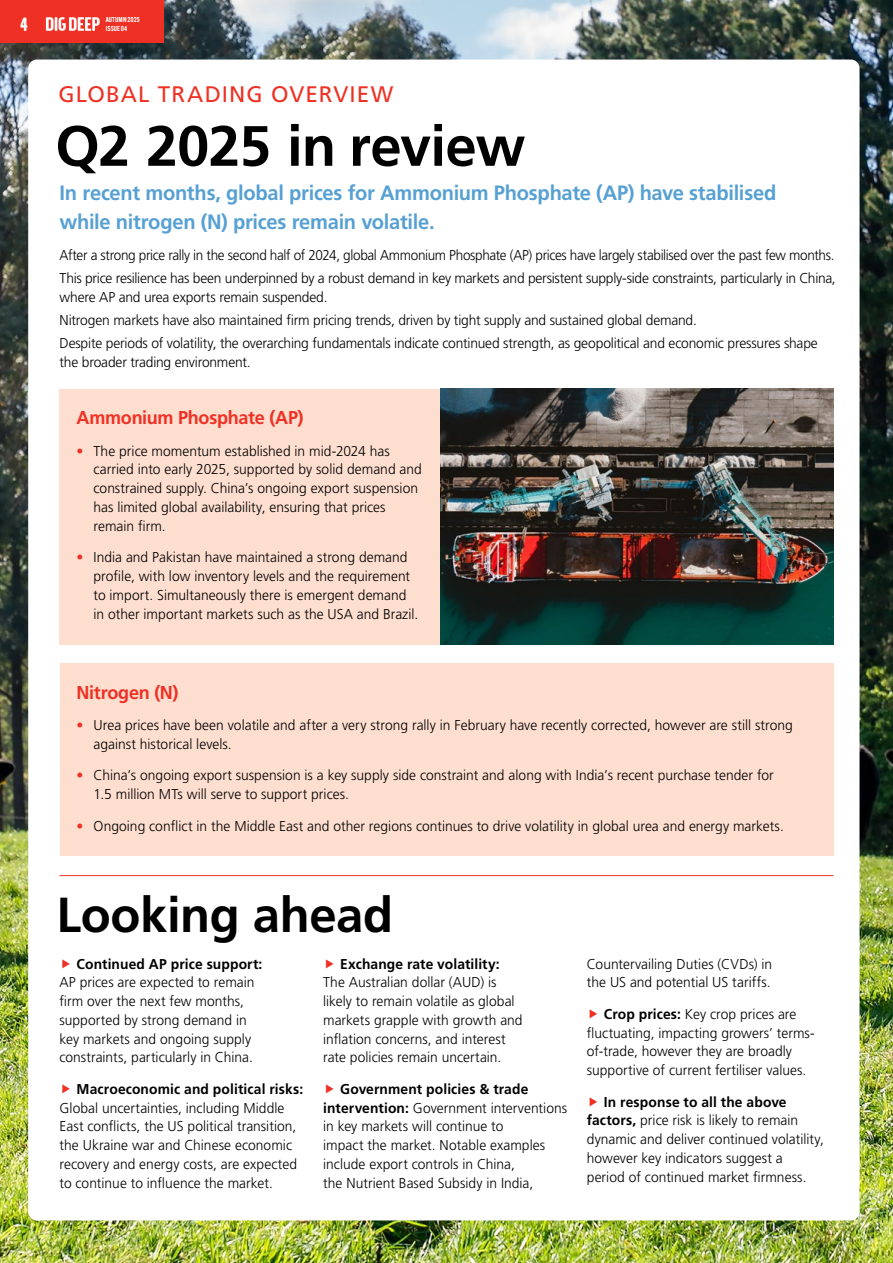
<style>
.page{position:relative;width:893px;height:1263px;background:#fff}
.page>*{position:absolute;margin:0;border:0;box-sizing:border-box;transform-origin:0 0}
.t1{font:700 56.7px "Frutiger LT Std";letter-spacing:-.015em;color:#000}
.t2{font:700 49.2px "Frutiger LT Std";letter-spacing:-.01em;color:#000}
.t3{font:22.5px "Frutiger LT Std";letter-spacing:.045em;color:#ee3124}
.t4{font:700 20.7px/28.2px "Frutiger LT Std";letter-spacing:-.015em;color:#56a0d3}
.t5{font:19.05px "IPFSOIL Regular";color:#fff}
.t6{font:700 18.6px "Frutiger LT Std";letter-spacing:-.015em;color:#ee3124}
.t7{font:300 14.25px/18.8px "Frutiger LT Std";color:#000}
.t8{font:300 14.25px/23px "Frutiger LT Std";letter-spacing:-.025em;color:#000;scale:.95 1}
.t9{font:700 14.25px "Frutiger LT Std";letter-spacing:.01em;color:#000}
.t10{font:600 6.9px "Alternate Gothic ATF";letter-spacing:.015em;color:#fff}
.s1{color:#ee3124}
.s2{font-weight:700}
</style>
<div class="page">
<img style="left:0;top:0;width:893px;height:1263px">
<div style="left:28px;top:60px;width:831px;height:1160px;background:#fff;border-radius:9px"></div>
<div style="left:60px;top:663px;width:773px;height:193px;background:#fddecf"></div>
<div style="left:60px;top:389px;width:380px;height:255px;background:#fddecf"></div>
<img style="left:440px;top:389px;width:393px;height:255px">
<hr style="left:60px;top:875px;width:773px;height:1px;background:#ee3124">
<div style="left:0;top:0;width:163px;height:43px;background:#ee3124"></div>
<svg style="left:46px;top:17px;width:54px;height:14px"></svg>
<p class="t10" style="left:106px;top:16px;width:36px">AUTUMN 2025</p>
<h3 class="t5" style="left:20px;top:13px;width:10px">4</h3>
<p class="t10" style="left:106px;top:24px;width:23px">ISSUE 04</p>
<h3 class="t3" style="left:59px;top:81px;width:336px">GLOBAL TRADING OVERVIEW</h3>
<h1 class="t1" style="left:55px;top:113px;width:472px">Q2 2025 in review</h1>
<h3 class="t4" style="left:60px;top:179px;width:718px">In recent months, global prices for Ammonium Phosphate (AP) have stabilised while nitrogen (N) prices remain volatile.</h3>
<p class="t8" style="left:60px;top:244px;width:819px">After a strong price rally in the second half of 2024, global Ammonium Phosphate (AP) prices have largely stabilised over the past few months.<br>This price resilience has been underpinned by a robust demand in key markets and persistent supply-side constraints, particularly in China,</p>
<p class="t7" style="left:60px;top:286px;width:760px;line-height:23px">where AP and urea exports remain suspended.<br>Nitrogen markets have also maintained firm pricing trends, driven by tight supply and sustained global demand.<br>Despite periods of volatility, the overarching fundamentals indicate continued strength, as geopolitical and economic pressures shape</p>
<p class="t7" style="left:60px;top:352px;width:193px">the broader trading environment.</p>
<h3 class="t6" style="left:77px;top:407px;width:229px">Ammonium Phosphate (AP)</h3>
<p class="t7" style="left:94px;top:441px;width:330px;text-indent:-17px"><span class="s1">•</span> The price momentum established in mid‑2024 has carried into early 2025, supported by solid demand and constrained supply. China’s ongoing export suspension has limited global availability, ensuring that prices remain firm.</p>
<p class="t7" style="left:94px;top:548px;width:326px;text-indent:-17px"><span class="s1">•</span> India and Pakistan have maintained a strong demand profile, with low inventory levels and the requirement to import. Simultaneously there is emergent demand in other important markets such as the USA and Brazil.</p>
<h3 class="t6" style="left:77px;top:681px;width:103px">Nitrogen (N)</h3>
<p class="t7" style="left:94px;top:716px;width:701px;text-indent:-17px"><span class="s1">•</span> Urea prices have been volatile and after a very strong rally in February have recently corrected, however are still strong against historical levels.</p>
<p class="t7" style="left:94px;top:766px;width:682px;text-indent:-17px"><span class="s1">•</span> China’s ongoing export suspension is a key supply side constraint and along with India’s recent purchase tender for<br>1.5 million MTs will serve to support prices.</p>
<p class="t7" style="left:77px;top:817px;width:709px"><span class="s1">•</span> Ongoing conflict in the Middle East and other regions continues to drive volatility in global urea and energy markets.</p>
<h2 class="t2" style="left:56px;top:886px;width:338px">Looking ahead</h2>
<p class="t9" style="left:77px;top:955px;width:187px">Continued AP price support:</p>
<p class="t7" style="left:60px;top:973px;width:196px">AP prices are expected to remain firm over the next few months, supported by strong demand in key markets and ongoing supply constraints, particularly in China.</p>
<p class="t9" style="left:77px;top:1080px;width:228px">Macroeconomic and political risks:</p>
<p class="t7" style="left:60px;top:1098px;width:239px">Global uncertainties, including Middle East conflicts, the US political transition, the Ukraine war and Chinese economic recovery and energy costs, are expected to continue to influence the market.</p>
<p class="t9" style="left:340px;top:955px;width:161px">Exchange rate volatility:</p>
<p class="t7" style="left:323px;top:973px;width:201px">The Australian dollar (AUD) is likely to remain volatile as global markets grapple with growth and inflation concerns, and interest rate policies remain uncertain.</p>
<p class="t7" style="left:323px;top:1080px;width:245px;text-indent:17px"><span class="s2">Government policies &amp; trade intervention:</span> Government interventions in key markets will continue to<br>impact the market. Notable examples include export controls in China,<br>the Nutrient Based Subsidy in India,</p>
<p class="t7" style="left:587px;top:954px;width:187px">Countervailing Duties (CVDs) in the US and potential US tariffs.</p>
<p class="t7" style="left:587px;top:1005px;width:229px;text-indent:17px"><span class="s2">Crop prices:</span> Key crop prices are fluctuating, impacting growers’ terms&shy;of-trade, however they are broadly supportive of current fertiliser values.</p>
<p class="t7" style="left:587px;top:1092px;width:239px;text-indent:17px"><span class="s2">In response to all the above factors,</span> price risk is likely to remain dynamic and deliver continued volatility, however key indicators suggest a period of continued market firmness.</p>
</div>
